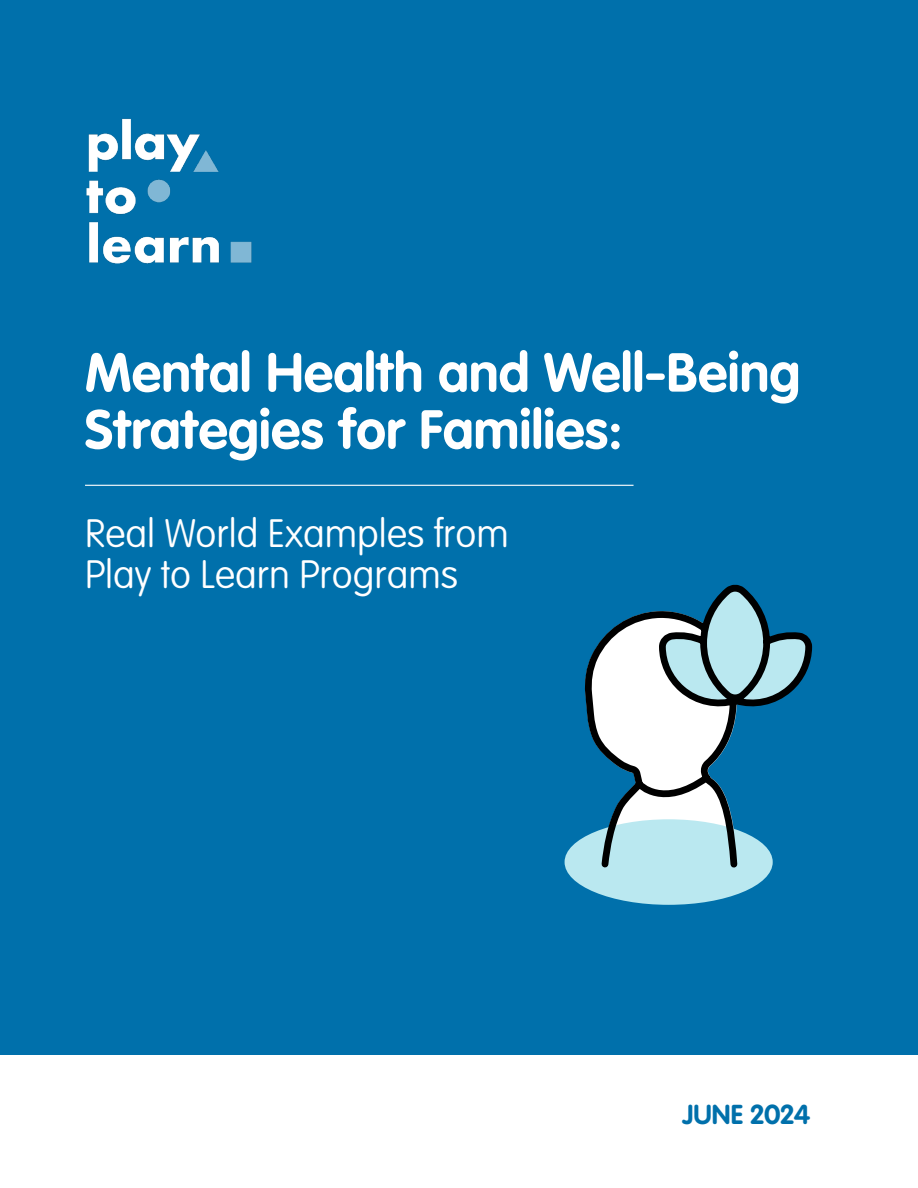
<style>
.page{position:relative;width:918px;height:1188px;background:#fff}
.page>*{position:absolute;margin:0;border:0;box-sizing:border-box;transform-origin:0 0}
.t1{font:700 54px/57px "VAG Rounded Next";color:#fff}
.Subtitle{font:300 39px/40.5px "VAG Rounded Next";color:#fff}
.date{font:700 27px "VAG Rounded Next";color:#0070ab}
</style>
<div class="page">
<div style="left:0;top:0;width:918px;height:1055px;background:#0070ab"></div>
<img style="left:86px;top:118px;width:166px;height:146px">
<hr style="left:85px;top:485px;width:549px;height:1px;background:#fff">
<div style="left:565px;top:819px;width:208px;height:86px;background:#bae8f0;border-radius:50%"></div>
<svg style="left:580px;top:584px;width:233px;height:288px"></svg>
<p class="t1" style="left:85px;top:344px;width:717px">Mental Health and Well-Being<br>Strategies for Families:</p>
<p class="Subtitle" style="left:85px;top:515px;width:425px">Real World Examples from<br>Play to Learn Programs</p>
<p class="date" style="left:682px;top:1097px;width:129px">JUNE 2024</p>
</div>
